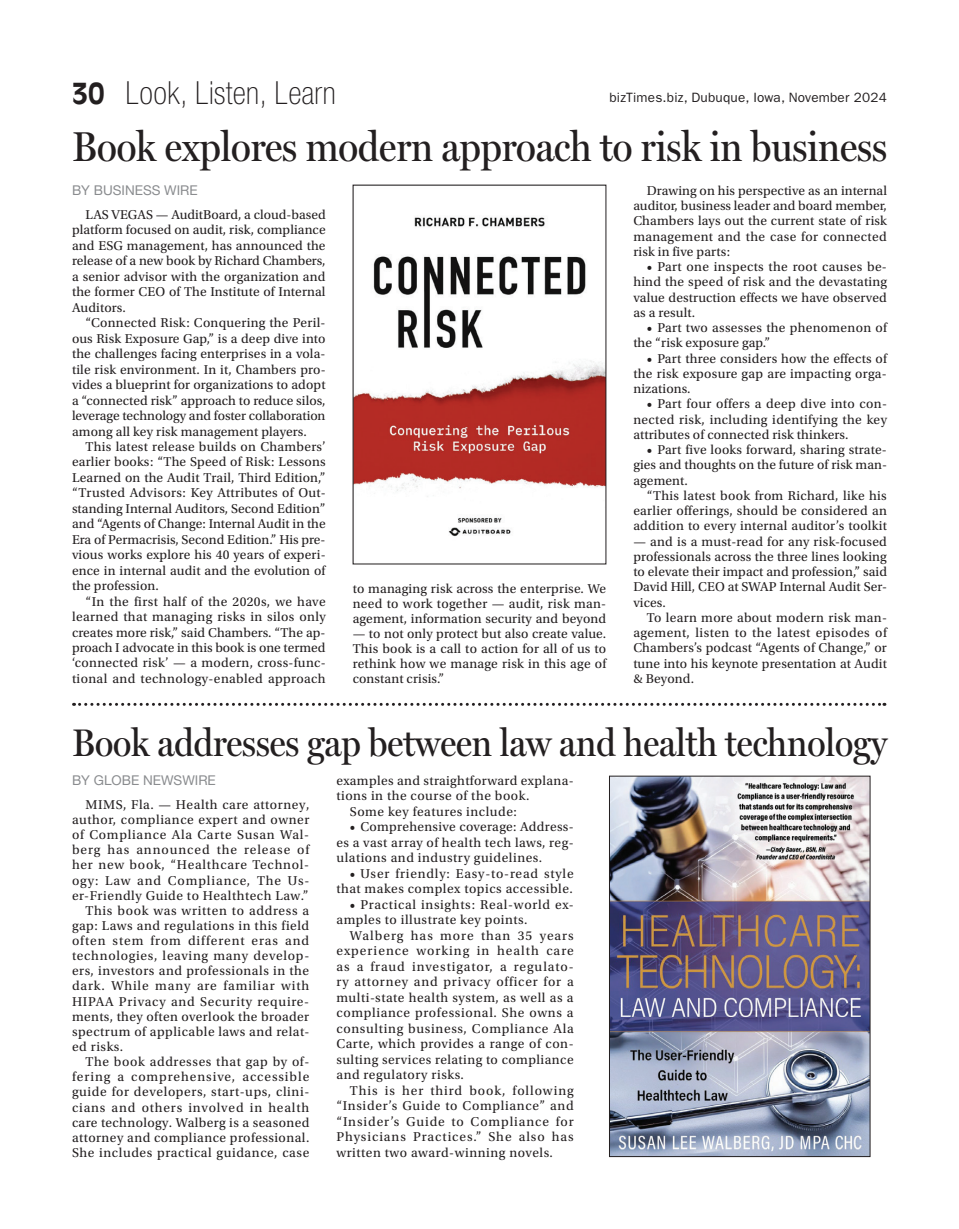
<style>
.page{position:relative;width:959px;height:1229px;background:#fff}
.page>*{position:absolute;margin:0;border:0;box-sizing:border-box;transform-origin:0 0}
.t1{font:42px "Miller Headline";color:#231f20}
.t2{font:38.7px "Miller Headline";color:#231f20}
.t3{font:100 condensed 31.95px "Helvetica Neue LT Std";letter-spacing:.01em;color:#231f20}
.t4{font:13.5px/15.5px "Utopia Std";letter-spacing:.035em;color:#231f20;text-align:justify}
.t5{font:13.5px "Utopia Std";letter-spacing:.055em;color:#231f20}
.t6{font:13.5px "Utopia Std";letter-spacing:.07em;color:#231f20}
.t7{font:13.5px "Utopia Std";letter-spacing:.065em;color:#231f20}
.t8{font:13.5px "ITC Franklin Gothic Std";letter-spacing:.015em;color:#231f20}
.t9{font:13.5px "Utopia Std";letter-spacing:.06em;color:#231f20}
.t10{font:13.5px "Helvetica Neue LT Std";color:#8a8c8f}
.s1{font-family:"Antique Olive Std";font-weight:700;font-stretch:normal;font-size:28.65px}
</style>
<div class="page">
<svg style="left:352px;top:184px;width:254px;height:381px"></svg>
<img style="left:609px;top:775px;width:261px;height:382px">
<svg style="left:74px;top:703px;width:811px;height:3px"></svg>
<h3 class="t3" style="left:72px;top:75px;width:265px"><span class="s1">30</span> Look, Listen, Learn</h3>
<p class="t8" style="left:609px;top:89px;width:279px">bizTimes.biz, Dubuque, Iowa, November 2024</p>
<h1 class="t1" style="left:72px;top:122px;width:816px">Book explores modern approach to risk in business</h1>
<p class="t10" style="left:72px;top:182px;width:127px">BY BUSINESS WIRE</p>
<p class="t4" style="left:72px;top:207px;width:255px;text-indent:14px">LAS VEGAS — AuditBoard, a cloud-based platform focused on audit, risk, compliance and ESG management, has announced the release of a new book by Richard Chambers, a senior advisor with the organization and the former CEO of The Institute of Internal Auditors.</p>
<p class="t4" style="left:72px;top:315px;width:255px;text-indent:14px">“Connected Risk: Conquering the Peril&shy;ous Risk Exposure Gap,” is a deep dive into the challenges facing enterprises in a vola&shy;tile risk environment. In it, Chambers pro&shy;vides a blueprint for organizations to adopt a “connected risk” approach to reduce silos, leverage technology and foster collaboration among all key risk management players.</p>
<p class="t4" style="left:72px;top:439px;width:255px;text-indent:14px">This latest release builds on Chambers’ earlier books: “The Speed of Risk: Lessons Learned on the Audit Trail, Third Edition,” “Trusted Advisors: Key Attributes of Out&shy;standing Internal Auditors, Second Edition” and “Agents of Change: Internal Audit in the Era of Permacrisis, Second Edition.” His pre&shy;vious works explore his 40 years of experi&shy;ence in internal audit and the evolution of the profession.</p>
<p class="t4" style="left:72px;top:594px;width:255px;text-indent:14px">“In the first half of the 2020s, we have learned that managing risks in silos only creates more risk,” said Chambers. “The ap&shy;proach I advocate in this book is one termed ‘connected risk’ — a modern, cross-func&shy;tional and technology-enabled approach</p>
<p class="t4" style="left:353px;top:581px;width:255px;line-height:15px">to managing risk across the enterprise. We need to work together — audit, risk man&shy;agement, information security and beyond</p>
<p class="t4" style="left:353px;top:626px;width:255px;line-height:15px">— to not only protect but also create value.<br>This book is a call to action for all of us to rethink how we manage risk in this age of constant crisis.”</p>
<p class="t4" style="left:633px;top:183px;width:255px;text-indent:14px">Drawing on his perspective as an internal auditor, business leader and board member, Chambers lays out the current state of risk management and the case for connected risk in five parts:</p>
<p class="t4" style="left:633px;top:259px;width:255px;text-indent:14px">• Part one inspects the root causes be&shy;hind the speed of risk and the devastating value destruction effects we have observed as a result.</p>
<p class="t4" style="left:633px;top:320px;width:255px;text-indent:14px">• Part two assesses the phenomenon of the “risk exposure gap.”</p>
<p class="t4" style="left:633px;top:351px;width:255px;text-indent:14px">• Part three considers how the effects of the risk exposure gap are impacting orga&shy;nizations.</p>
<p class="t4" style="left:633px;top:396px;width:255px;text-indent:14px">• Part four offers a deep dive into con&shy;nected risk, including identifying the key attributes of connected risk thinkers.</p>
<p class="t4" style="left:633px;top:442px;width:255px;text-indent:14px">• Part five looks forward, sharing strate&shy;gies and thoughts on the future of risk man&shy;agement.</p>
<p class="t4" style="left:633px;top:488px;width:255px;text-indent:14px">“This latest book from Richard, like his earlier offerings, should be considered an addition to every internal auditor’s toolkit</p>
<p class="t4" style="left:633px;top:534px;width:255px">— and is a must-read for any risk-focused professionals across the three lines looking to elevate their impact and profession,” said David Hill, CEO at SWAP Internal Audit Ser&shy;vices.</p>
<p class="t4" style="left:633px;top:610px;width:255px;text-indent:14px">To learn more about modern risk man&shy;agement, listen to the latest episodes of Chambers’s podcast “Agents of Change,” or tune into his keynote presentation at Audit &amp; Beyond.</p>
<h2 class="t2" style="left:72px;top:719px;width:816px">Book addresses gap between law and health technology</h2>
<p class="t10" style="left:72px;top:772px;width:145px">BY GLOBE NEWSWIRE</p>
<p class="t4" style="left:86px;top:797px;width:225px">MIMS, Fla. — Health care attorney,</p>
<p class="t4" style="left:72px;top:812px;width:239px">author, compliance expert and owner</p>
<p class="t5" style="left:72px;top:827px;width:239px">of Compliance Ala Carte Susan Wal-</p>
<p class="t6" style="left:72px;top:842px;width:239px">berg has announced the release of</p>
<p class="t5" style="left:72px;top:857px;width:239px">her new book, “Healthcare Technol-</p>
<p class="t7" style="left:72px;top:873px;width:239px">ogy: Law and Compliance, The Us-</p>
<p class="t4" style="left:72px;top:888px;width:238px">er-Friendly Guide to Healthtech Law.”</p>
<p class="t4" style="left:86px;top:903px;width:225px">This book was written to address a</p>
<p class="t4" style="left:72px;top:918px;width:239px">gap: Laws and regulations in this field</p>
<p class="t6" style="left:72px;top:933px;width:239px">often stem from different eras and</p>
<p class="t5" style="left:72px;top:948px;width:239px">technologies, leaving many develop-</p>
<p class="t4" style="left:72px;top:963px;width:239px">ers, investors and professionals in the</p>
<p class="t7" style="left:72px;top:978px;width:239px">dark. While many are familiar with</p>
<p class="t5" style="left:72px;top:994px;width:239px">HIPAA Privacy and Security require-</p>
<p class="t4" style="left:72px;top:1008px;width:239px">ments, they often overlook the broader</p>
<p class="t4" style="left:72px;top:1024px;width:239px">spectrum of applicable laws and relat-</p>
<p class="t4" style="left:72px;top:1039px;width:53px">ed risks.</p>
<p class="t4" style="left:86px;top:1054px;width:225px">The book addresses that gap by of-</p>
<p class="t6" style="left:72px;top:1069px;width:239px">fering a comprehensive, accessible</p>
<p class="t4" style="left:72px;top:1084px;width:239px">guide for developers, start-ups, clini-</p>
<p class="t9" style="left:72px;top:1099px;width:239px">cians and others involved in health</p>
<p class="t4" style="left:72px;top:1114px;width:239px">care technology. Walberg is a seasoned</p>
<p class="t4" style="left:72px;top:1129px;width:239px">attorney and compliance professional.</p>
<p class="t4" style="left:72px;top:1145px;width:239px">She includes practical guidance, case</p>
<p class="t4" style="left:336px;top:773px;width:239px">examples and straightforward explana-</p>
<p class="t4" style="left:336px;top:788px;width:194px">tions in the course of the book.</p>
<p class="t4" style="left:350px;top:804px;width:169px">Some key features include:</p>
<p class="t4" style="left:336px;top:819px;width:239px;text-indent:13px">• Comprehensive coverage: Address&shy;es a vast array of health tech laws, reg&shy;ulations and industry guidelines.</p>
<p class="t4" style="left:336px;top:866px;width:239px;text-align:right">• User friendly: Easy-to-read style that makes complex topics accessible.</p>
<p class="t4" style="left:336px;top:897px;width:239px;text-indent:13px">• Practical insights: Real-world ex&shy;amples to illustrate key points.</p>
<p class="t4" style="left:336px;top:928px;width:239px;text-indent:14px">Walberg has more than 35 years experience working in health care as a fraud investigator, a regulato&shy;ry attorney and privacy officer for a multi-state health system, as well as a compliance professional. She owns a consulting business, Compliance Ala Carte, which provides a range of con&shy;sulting services relating to compliance and regulatory risks.</p>
<p class="t4" style="left:336px;top:1082px;width:239px;text-indent:14px">This is her third book, following “Insider’s Guide to Compliance” and “Insider’s Guide to Compliance for Physicians Practices.” She also has written two award-winning novels.</p>
</div>
